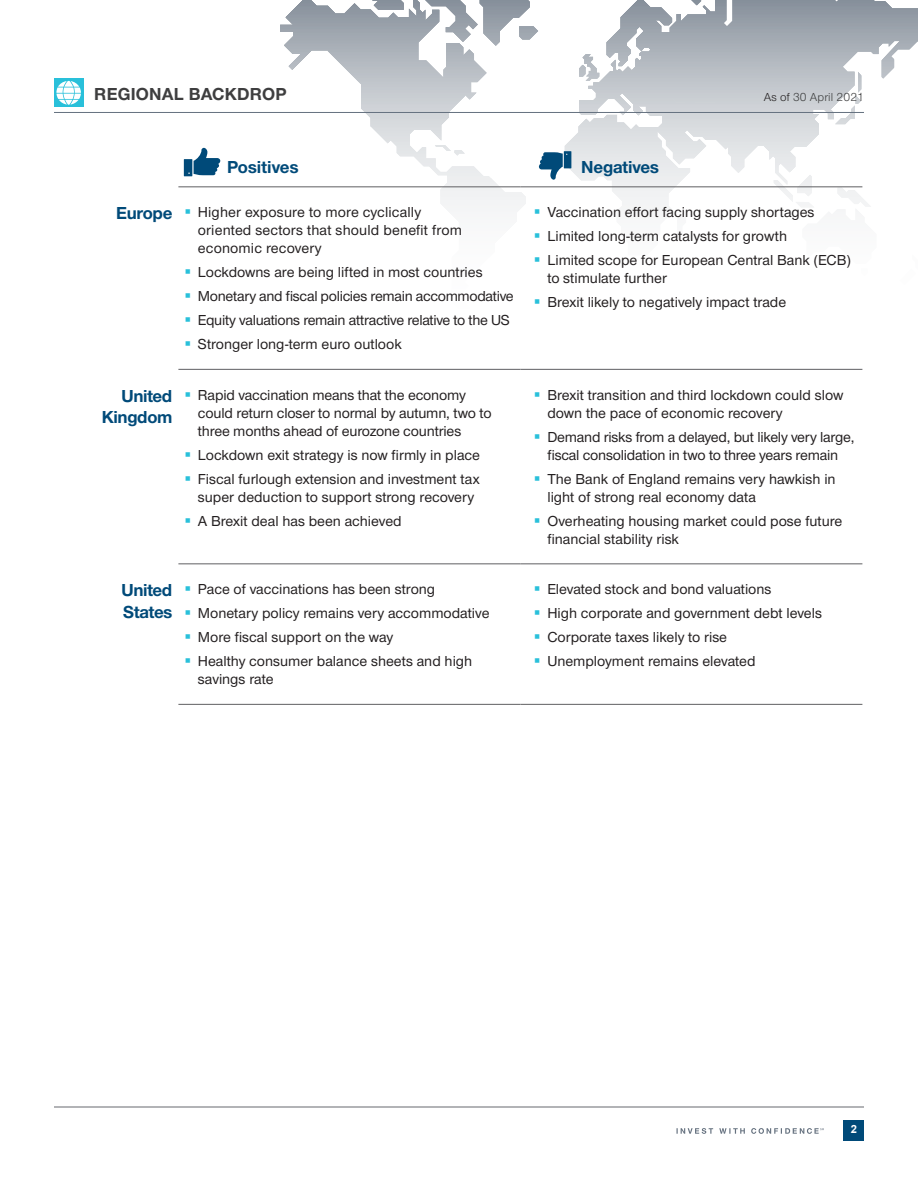
<style>
.page{position:relative;width:918px;height:1188px;background:#fff}
.page>*{position:absolute;margin:0;border:0;box-sizing:border-box;transform-origin:0 0}
.t1{font:700 18px/21.6px "Nimbus Sans Novus";letter-spacing:-.015em;color:#004a79;text-align:right}
.t2{font:700 18px "Nimbus Sans Novus";letter-spacing:.01em;color:#3e3e3f}
.t3{font:500 15px/18px "Nimbus Sans Novus";color:#231f20}
.t4{font:500 15px "Nimbus Sans Novus";letter-spacing:-.02em;color:#231f20}
.t5{font:12px "Nimbus Sans Novus";letter-spacing:.01em;color:#3e3e3f}
.t6{font:700 11.25px "Arial";color:#fff}
.s1{color:#231f20}
.s2{font-weight:700;font-size:18px;color:#004a79}
.s3{color:#29c0da}
</style>
<div class="page">
<div style="left:844px;top:1121px;width:20px;height:20px;background:#004a79"></div>
<hr style="left:54px;top:1107px;width:810px;height:1px;background:#67696f">
<svg style="left:677px;top:1128px;width:147px;height:6px"></svg>
<svg style="left:244px;top:0;width:674px;height:211px"></svg>
<hr style="left:54px;top:112px;width:810px;height:1px;background:#65717f">
<div style="left:54px;top:79px;width:29px;height:28px;background:#29c0da"></div>
<svg style="left:56px;top:81px;width:25px;height:24px"></svg>
<hr style="left:178px;top:186px;width:342px;height:1px;background:#5f5f62">
<hr style="left:520px;top:186px;width:342px;height:1px;background:#5f5f62">
<hr style="left:178px;top:369px;width:342px;height:1px;background:#5f5f62">
<hr style="left:520px;top:369px;width:342px;height:1px;background:#5f5f62">
<hr style="left:178px;top:563px;width:342px;height:1px;background:#5f5f62">
<hr style="left:520px;top:563px;width:342px;height:1px;background:#5f5f62">
<hr style="left:178px;top:704px;width:342px;height:1px;background:#5f5f62">
<hr style="left:520px;top:704px;width:342px;height:1px;background:#5f5f62">
<svg style="left:184px;top:148px;width:36px;height:28px"></svg>
<svg style="left:280px;top:0;width:291px;height:211px"></svg>
<p class="t2" style="left:94px;top:82px;width:194px">REGIONAL BACKDROP</p>
<p class="t5" style="left:764px;top:89px;width:102px"><span class="s1">As of</span> 30 April 2021</p>
<p class="t1" style="left:227px;top:156px;width:73px">Positives</p>
<p class="t1" style="left:581px;top:156px;width:79px">Negatives</p>
<p class="t3" style="left:198px;top:202px;width:266px;text-indent:-82px"><span class="s2">Europe</span> <span class="s3">▪</span> Higher exposure to more cyclically oriented sectors that should benefit from economic recovery</p>
<p class="t3" style="left:184px;top:262px;width:300px"><span class="s3">▪</span> Lockdowns are being lifted in most countries</p>
<p class="t4" style="left:184px;top:286px;width:331px"><span class="s3">▪</span> Monetary and fiscal policies remain accommodative</p>
<p class="t4" style="left:184px;top:310px;width:327px"><span class="s3">▪</span> Equity valuations remain attractive relative to the US</p>
<p class="t3" style="left:184px;top:334px;width:219px"><span class="s3">▪</span> Stronger long-term euro outlook</p>
<p class="t3" style="left:534px;top:202px;width:282px"><span class="s3">▪</span> Vaccination effort facing supply shortages</p>
<p class="t3" style="left:534px;top:226px;width:255px"><span class="s3">▪</span> Limited long-term catalysts for growth</p>
<p class="t3" style="left:547px;top:250px;width:305px;text-indent:-13px"><span class="s3">▪</span> Limited scope for European Central Bank (ECB) to stimulate further</p>
<p class="t3" style="left:534px;top:292px;width:254px"><span class="s3">▪</span> Brexit likely to negatively impact trade</p>
<p class="t1" style="left:102px;top:384px;width:72px">United<br>Kingdom</p>
<p class="t3" style="left:198px;top:385px;width:295px;text-indent:-14px"><span class="s3">▪</span> Rapid vaccination means that the economy could return closer to normal by autumn, two to three months ahead of eurozone countries</p>
<p class="t3" style="left:184px;top:445px;width:297px"><span class="s3">▪</span> Lockdown exit strategy is now firmly in place</p>
<p class="t3" style="left:184px;top:469px;width:297px;text-align:center"><span class="s3">▪</span> Fiscal furlough extension and investment tax super deduction to support strong recovery</p>
<p class="t3" style="left:184px;top:511px;width:219px"><span class="s3">▪</span> A Brexit deal has been achieved</p>
<p class="t1" style="left:122px;top:579px;width:52px;text-align:left">United<br>States</p>
<p class="t3" style="left:184px;top:579px;width:252px"><span class="s3">▪</span> Pace of vaccinations has been strong</p>
<p class="t3" style="left:184px;top:603px;width:307px"><span class="s3">▪</span> Monetary policy remains very accommodative</p>
<p class="t3" style="left:184px;top:627px;width:210px"><span class="s3">▪</span> More fiscal support on the way</p>
<p class="t3" style="left:198px;top:651px;width:276px;text-indent:-14px"><span class="s3">▪</span> Healthy consumer balance sheets and high savings rate</p>
<p class="t3" style="left:547px;top:385px;width:298px;text-indent:-14px"><span class="s3">▪</span> Brexit transition and third lockdown could slow down the pace of economic recovery</p>
<p class="t3" style="left:534px;top:427px;width:322px;text-align:center"><span class="s3">▪</span> Demand risks from a delayed, but likely very large, fiscal consolidation in two to three years remain</p>
<p class="t3" style="left:547px;top:469px;width:290px;text-indent:-14px"><span class="s3">▪</span> The Bank of England remains very hawkish in light of strong real economy data</p>
<p class="t3" style="left:547px;top:511px;width:297px;text-indent:-14px"><span class="s3">▪</span> Overheating housing market could pose future financial stability risk</p>
<p class="t3" style="left:534px;top:579px;width:239px"><span class="s3">▪</span> Elevated stock and bond valuations</p>
<p class="t3" style="left:534px;top:603px;width:290px"><span class="s3">▪</span> High corporate and government debt levels</p>
<p class="t3" style="left:534px;top:627px;width:195px"><span class="s3">▪</span> Corporate taxes likely to rise</p>
<p class="t3" style="left:534px;top:651px;width:223px"><span class="s3">▪</span> Unemployment remains elevated</p>
<p class="t6" style="left:851px;top:1122px;width:8px">2</p>
</div>
